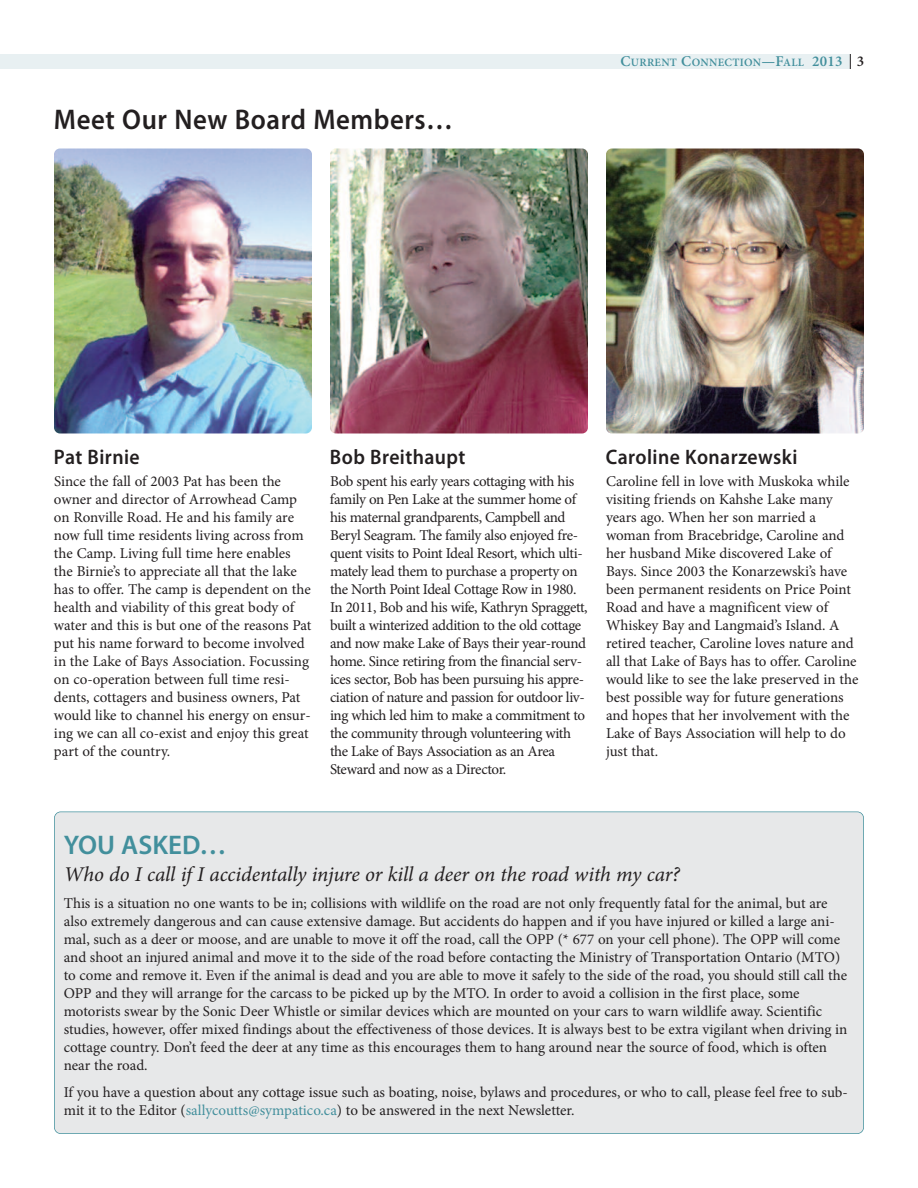
<style>
.page{position:relative;width:918px;height:1188px;background:#fff}
.page>*{position:absolute;margin:0;border:0;box-sizing:border-box;transform-origin:0 0}
.t1{font:600 28.5px "Myriad Pro";letter-spacing:.02em;color:#231f20;scale:.94 1}
.t2{font:600 27px "Myriad Pro";color:#428f9c}
.t3{font:italic 21px "Minion Pro";letter-spacing:-.01em;color:#231f20}
.t4{font:600 21px "Myriad Pro";letter-spacing:.02em;color:#231f20;scale:.94 1}
.t5{font:15px/18px "Minion Pro";letter-spacing:-.005em;color:#231f20}
.t6{font:15px/18px "Minion Pro";letter-spacing:-.025em;color:#231f20}
.t7{font:600 11.25px "Minion Pro";letter-spacing:.025em;color:#428f9c}
.s1{font-size:15px}
.s2{font-size:15px;color:#231f20}
.s3{color:#428f9c}
</style>
<div class="page">
<div style="left:0;top:54px;width:850px;height:15px;background:#e8f0f2"></div>
<svg style="left:850px;top:54px;width:1px;height:15px"></svg>
<img style="left:54px;top:148px;width:258px;height:286px;border-radius:6px">
<img style="left:330px;top:148px;width:258px;height:286px;border-radius:6px">
<img style="left:606px;top:148px;width:258px;height:286px;border-radius:6px">
<div style="left:55px;top:812px;width:808px;height:321px;background:#e7e8e9;border-radius:6px"></div>
<div style="left:54px;top:812px;width:810px;height:322px;border:2px solid #428f9c;border-radius:7px"></div>
<h1 class="t1" style="left:54px;top:109px;width:426px">Meet Our New Board Members…</h1>
<p class="t7" style="left:621px;top:59px;width:245px"><span class="s1">C</span>URRENT <span class="s1">C</span>ONNECTION<span class="s1">—F</span>ALL <span class="s1">2013</span> <span class="s2">3</span></p>
<h3 class="t4" style="left:54px;top:449px;width:93px">Pat Birnie</h3>
<p class="t5" style="left:54px;top:474px;width:259px">Since the fall of 2003 Pat has been the owner and director of Arrowhead Camp on Ronville Road. He and his family are now full time residents living across from the Camp. Living full time here enables the Birnie’s to appreciate all that the lake has to offer. The camp is dependent on the health and viability of this great body of water and this is but one of the reasons Pat put his name forward to become involved in the Lake of Bays Association. Focussing on co-operation between full time resi&shy;dents, cottagers and business owners, Pat would like to channel his energy on ensur&shy;ing we can all co-exist and enjoy this great part of the country.</p>
<h3 class="t4" style="left:330px;top:449px;width:146px">Bob Breithaupt</h3>
<p class="t6" style="left:330px;top:474px;width:259px">Bob spent his early years cottaging with his family on Pen Lake at the summer home of his maternal grandparents, Campbell and Beryl Seagram. The family also enjoyed fre&shy;quent visits to Point Ideal Resort, which ulti&shy;mately lead them to purchase a property on the North Point Ideal Cottage Row in 1980.<br>In 2011, Bob and his wife, Kathryn Spraggett, built a winterized addition to the old cottage and now make Lake of Bays their year-round home. Since retiring from the financial serv&shy;ices sector, Bob has been pursuing his appre&shy;ciation of nature and passion for outdoor liv&shy;ing which led him to make a commitment to the community through volunteering with the Lake of Bays Association as an Area Steward and now as a Director.</p>
<h3 class="t4" style="left:606px;top:449px;width:205px">Caroline Konarzewski</h3>
<p class="t5" style="left:606px;top:474px;width:254px">Caroline fell in love with Muskoka while visiting friends on Kahshe Lake many years ago. When her son married a woman from Bracebridge, Caroline and her husband Mike discovered Lake of Bays. Since 2003 the Konarzewski’s have been permanent residents on Price Point Road and have a magnificent view of Whiskey Bay and Langmaid’s Island. A retired teacher, Caroline loves nature and all that Lake of Bays has to offer. Caroline would like to see the lake preserved in the best possible way for future generations and hopes that her involvement with the Lake of Bays Association will help to do just that.</p>
<h2 class="t2" style="left:64px;top:835px;width:164px">YOU ASKED…</h2>
<h3 class="t3" style="left:64px;top:866px;width:618px">Who do I call if I accidentally injure or kill a deer on the road with my car?</h3>
<p class="t5" style="left:64px;top:896px;width:785px">This is a situation no one wants to be in; collisions with wildlife on the road are not only frequently fatal for the animal, but are also extremely dangerous and can cause extensive damage. But accidents do happen and if you have injured or killed a large ani&shy;mal, such as a deer or moose, and are unable to move it off the road, call the OPP (* 677 on your cell phone). The OPP will come and shoot an injured animal and move it to the side of the road before contacting the Ministry of Transportation Ontario (MTO) to come and remove it. Even if the animal is dead and you are able to move it safely to the side of the road, you should still call the OPP and they will arrange for the carcass to be picked up by the MTO. In order to avoid a collision in the first place, some motorists swear by the Sonic Deer Whistle or similar devices which are mounted on your cars to warn wildlife away. Scientific studies, however, offer mixed findings about the effectiveness of those devices. It is always best to be extra vigilant when driving in cottage country. Don’t feed the deer at any time as this encourages them to hang around near the source of food, which is often near the road.</p>
<p class="t5" style="left:64px;top:1085px;width:786px">If you have a question about any cottage issue such as boating, noise, bylaws and procedures, or who to call, please feel free to sub&shy;mit it to the Editor (<span class="s3">sallycoutts@sympatico.ca</span>) to be answered in the next Newsletter.</p>
</div>
